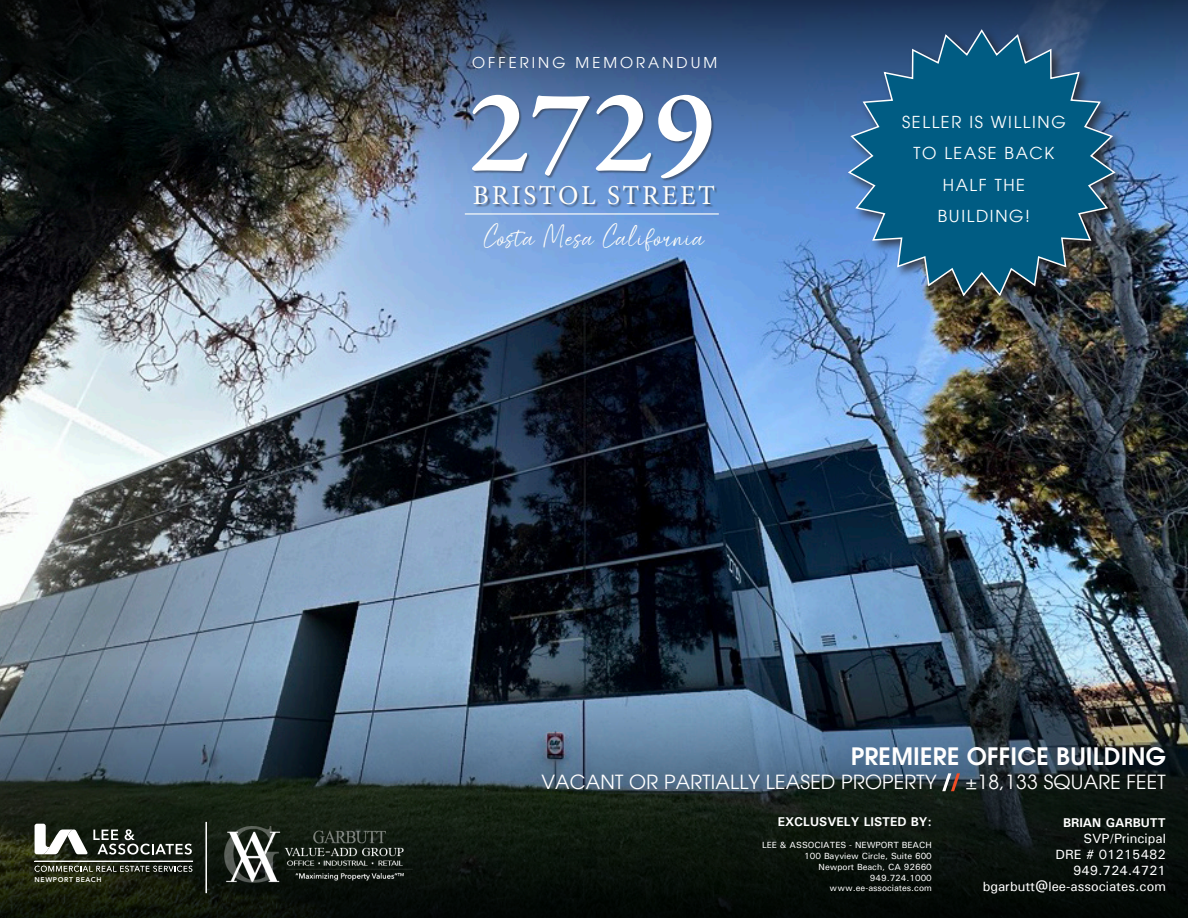
<style>
.page{position:relative;width:1188px;height:918px;background:#fff}
.page>*{position:absolute;margin:0;border:0;box-sizing:border-box;transform-origin:0 0}
.t1{font:27.3px "Minion Pro";letter-spacing:.095em;color:#fffefa}
.t2{font:24.75px "Famous Script";letter-spacing:.05em;color:#fffefa}
.t3{font:600 24px "Avant Garde";letter-spacing:.01em;color:#fff}
.t4{font:19.5px "Avant Garde";letter-spacing:.01em;color:#fff}
.t5{font:16.5px/31.5px "Avant Garde";letter-spacing:.1em;color:#fff;text-align:center}
.t6{font:15px "Avant Garde";letter-spacing:.2em;color:#fff}
.t7{font:500 13.35px/16px "Univers";color:#fff;text-align:right}
.t8{font:700 12.75px "Univers";color:#fff}
.t9{font:500 8.85px "Univers";color:#fff}
.t10{font:600 6.9px "Avenir Next";letter-spacing:.09em;color:#fff}
.s1{color:#f04d26}
</style>
<div class="page">
<img style="left:0;top:211px;width:1188px;height:455px">
<svg style="left:0;top:666px;width:1188px;height:252px;background:#2c3b40"></svg>
<img style="left:0;top:0;width:1188px;height:211px">
<hr style="left:465px;top:213px;width:254px;height:2px;background:#fffefa">
<div style="left:472px;top:95px;width:246px;height:112px;background:#231f20;opacity:.43"></div>
<svg style="left:472px;top:95px;width:239px;height:83px"></svg>
<img style="left:225px;top:826px;width:190px;height:56px">
<svg style="left:35px;top:824px;width:157px;height:31px"></svg>
<hr style="left:35px;top:861px;width:158px;height:1px;background:#fff">
<svg style="left:35px;top:866px;width:157px;height:6px"></svg>
<hr style="left:205px;top:822px;width:2px;height:71px;background:#fff">
<div style="left:846px;top:27px;width:281px;height:281px;background:#231f20;opacity:.75"></div>
<svg style="left:846px;top:29px;width:271px;height:269px;background:#1d6085"></svg>
<p class="t10" style="left:35px;top:874px;width:68px">NEWPORT BEACH</p>
<p class="t6" style="left:472px;top:54px;width:247px">OFFERING MEMORANDUM</p>
<p class="t1" style="left:473px;top:177px;width:244px">BRISTOL STREET</p>
<p class="t2" style="left:484px;top:222px;width:222px">Costa Mesa California</p>
<p class="t5" style="left:902px;top:106px;width:165px">SELLER IS WILLING<br>TO LEASE BACK<br>HALF THE</p>
<p class="t5" style="left:938px;top:201px;width:94px">BUILDING!</p>
<p class="t3" style="left:851px;top:740px;width:317px">PREMIERE OFFICE BUILDING</p>
<p class="t4" style="left:541px;top:770px;width:626px">VACANT OR PARTIALLY LEASED PROPERTY /<span class="s1">/</span> ±18,133 SQUARE FEET</p>
<p class="t8" style="left:778px;top:814px;width:156px">EXCLUSVELY LISTED BY:</p>
<p class="t9" style="left:762px;top:840px;width:171px">LEE &amp; ASSOCIATES - NEWPORT BEACH</p>
<p class="t9" style="left:804px;top:850px;width:129px">100 Bayview Circle, Suite 600</p>
<p class="t9" style="left:819px;top:861px;width:115px">Newport Beach, CA 92660</p>
<p class="t9" style="left:870px;top:872px;width:63px">949.724.1000</p>
<p class="t9" style="left:830px;top:883px;width:104px">www.ee-associates.com</p>
<p class="t8" style="left:1063px;top:814px;width:104px">BRIAN GARBUTT</p>
<p class="t7" style="left:983px;top:830px;width:185px">SVP/Principal<br>DRE # 01215482<br>949.724.4721 bgarbutt@lee-associates.com</p>
</div>
